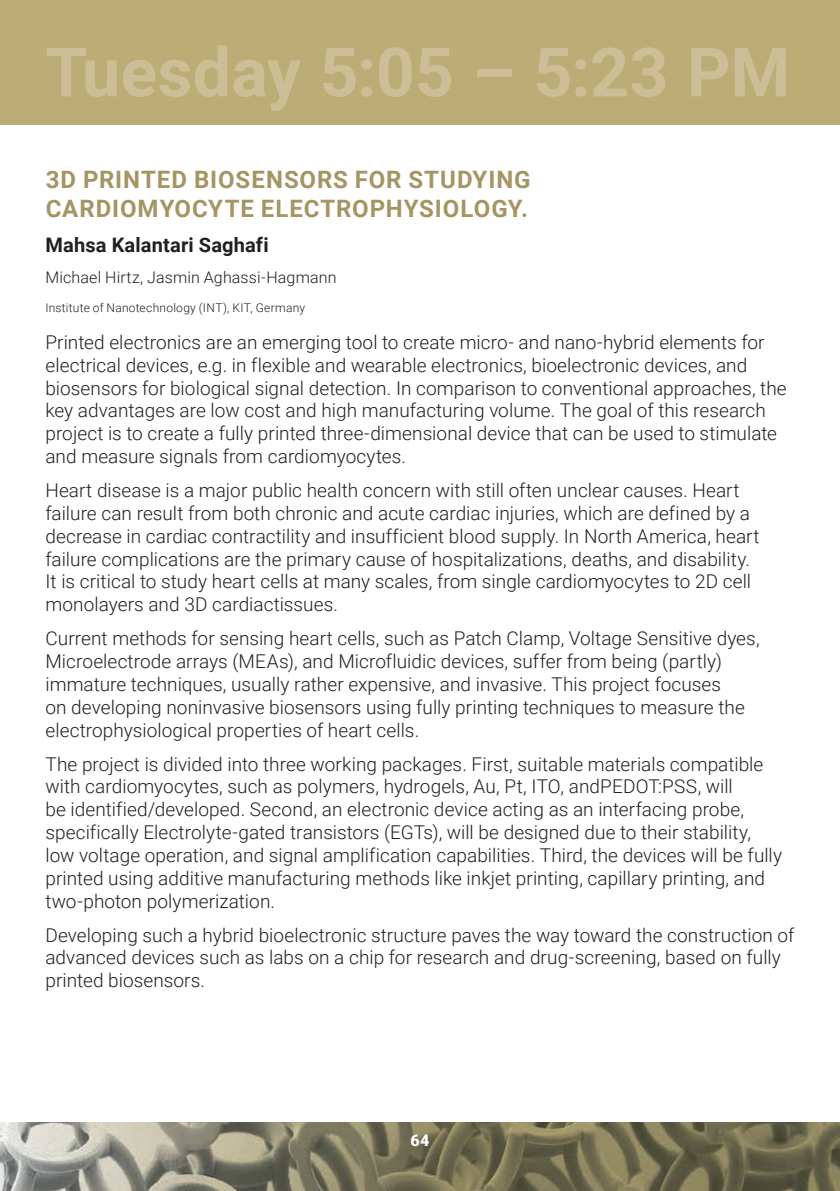
<style>
.page{position:relative;width:840px;height:1191px;background:#fff}
.page>*{position:absolute;margin:0;border:0;box-sizing:border-box;transform-origin:0 0}
.t1{font:700 68px "Roboto";color:#ccbf97}
.t2{font:700 24px/28.8px "Roboto";letter-spacing:.035em;color:#a59563}
.t3{font:700 20px "Roboto";letter-spacing:.01em;color:#231f20}
.t4{font:300 19px/22.8px "Roboto";letter-spacing:.005em;color:#231f20}
.t5{font:300 16px "Roboto";letter-spacing:.01em;color:#231f20}
.t6{font:900 16px "Roboto";color:#fff}
.t7{font:300 12px "Roboto";letter-spacing:.02em;color:#231f20}
</style>
<div class="page">
<img style="left:0;top:1123px;width:839px;height:68px">
<div style="left:0;top:0;width:839px;height:125px;background:#bcac75"></div>
<h1 class="t1" style="left:45px;top:25px;width:745px">Tuesday 5:05 – 5:23 PM</h1>
<p class="t2" style="left:46px;top:164px;width:486px">3D PRINTED BIOSENSORS FOR STUDYING<br>CARDIOMYOCYTE ELECTROPHYSIOLOGY.</p>
<p class="t3" style="left:45px;top:231px;width:225px">Mahsa Kalantari Saghafi</p>
<p class="t5" style="left:45px;top:266px;width:292px">Michael Hirtz, Jasmin Aghassi-Hagmann</p>
<p class="t7" style="left:45px;top:299px;width:261px">Institute of Nanotechnology (INT), KIT, Germany</p>
<p class="t4" style="left:45px;top:330px;width:742px">Printed electronics are an emerging tool to create micro- and nano-hybrid elements for electrical devices, e.g. in flexible and wearable electronics, bioelectronic devices, and biosensors for biological signal detection. In comparison to conventional approaches, the key advantages are low cost and high manufacturing volume. The goal of this research project is to create a fully printed three-dimensional device that can be used to stimulate and measure signals from cardiomyocytes.</p>
<p class="t4" style="left:45px;top:478px;width:715px">Heart disease is a major public health concern with still often unclear causes. Heart failure can result from both chronic and acute cardiac injuries, which are defined by a decrease in cardiac contractility and insufficient blood supply. In North America, heart failure complications are the primary cause of hospitalizations, deaths, and disability.<br>It is critical to study heart cells at many scales, from single cardiomyocytes to 2D cell monolayers and 3D cardiactissues.</p>
<p class="t4" style="left:45px;top:626px;width:715px">Current methods for sensing heart cells, such as Patch Clamp, Voltage Sensitive dyes, Microelectrode arrays (MEAs), and Microfluidic devices, suffer from being (partly) immature techniques, usually rather expensive, and invasive. This project focuses<br>on developing noninvasive biosensors using fully printing techniques to measure the electrophysiological properties of heart cells.</p>
<p class="t4" style="left:45px;top:752px;width:737px">The project is divided into three working packages. First, suitable materials compatible with cardiomyocytes, such as polymers, hydrogels, Au, Pt, ITO, andPEDOT:PSS, will<br>be identified/developed. Second, an electronic device acting as an interfacing probe, specifically Electrolyte-gated transistors (EGTs), will be designed due to their stability, low voltage operation, and signal amplification capabilities. Third, the devices will be fully printed using additive manufacturing methods like inkjet printing, capillary printing, and two-photon polymerization.</p>
<p class="t4" style="left:45px;top:922px;width:750px">Developing such a hybrid bioelectronic structure paves the way toward the construction of advanced devices such as labs on a chip for research and drug-screening, based on fully printed biosensors.</p>
<p class="t6" style="left:410px;top:1129px;width:20px">64</p>
</div>
